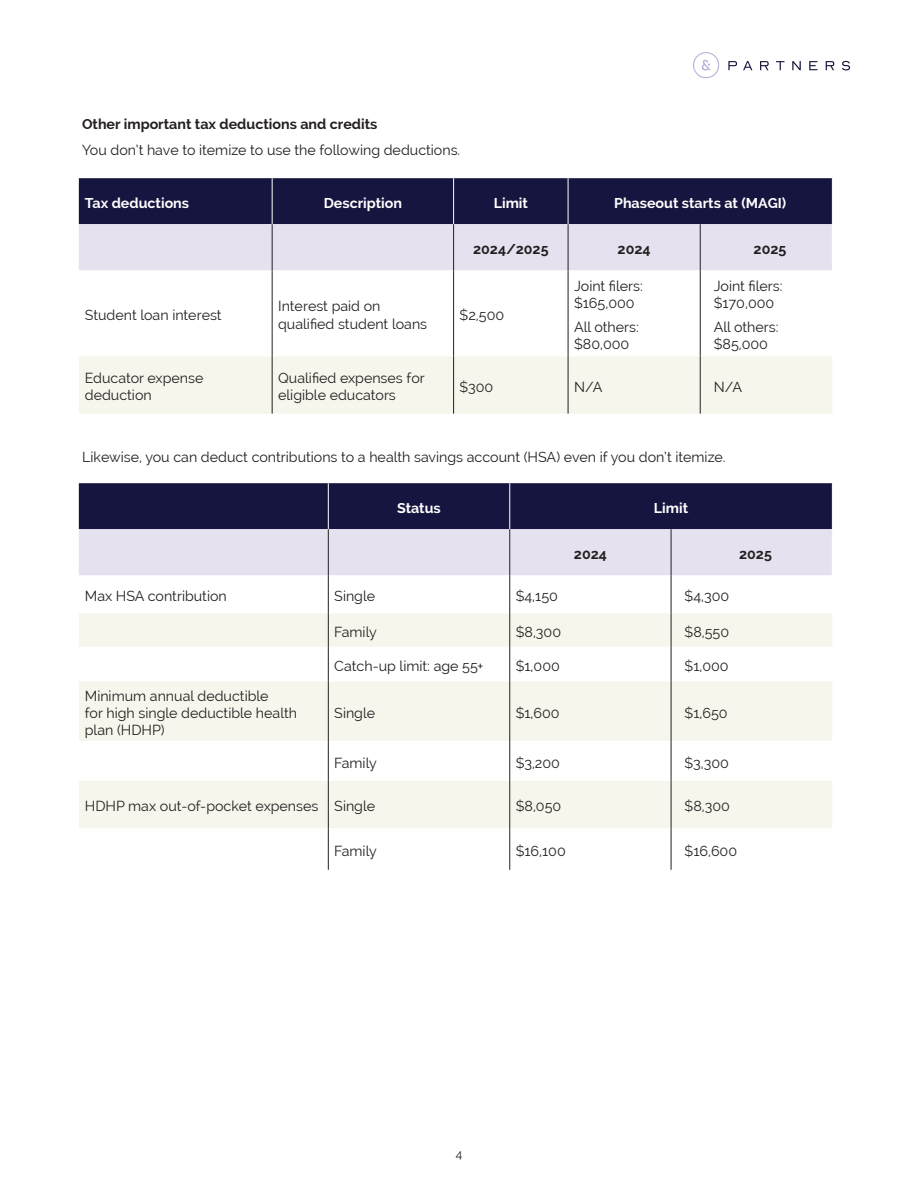
<style>
.page{position:relative;width:918px;height:1188px;background:#fff}
.page>*{position:absolute;margin:0;border:0;box-sizing:border-box;transform-origin:0 0}
.Body_Copy{font:14.25px/17.1px "Raleway";color:#231f20}
.Table_header_white{font:700 14.25px "Raleway";color:#fff}
.Body_Copy-2{font:700 14.25px "Raleway";color:#231f20}
.Table_header_white-2{font:700 14.25px "Raleway";color:#231f20}
.t1{font:12px "Raleway";color:#231f20}
</style>
<div class="page">
<svg style="left:79px;top:178px;width:753px;height:92px;background:#7d7b97"></svg>
<div style="left:79px;top:356px;width:753px;height:58px;background:#f6f6ed"></div>
<hr style="left:272px;top:178px;width:1px;height:46px;background:#fff">
<hr style="left:453px;top:178px;width:1px;height:46px;background:#fff">
<hr style="left:568px;top:178px;width:1px;height:46px;background:#fff">
<hr style="left:272px;top:270px;width:1px;height:86px;background:#231f20">
<hr style="left:453px;top:270px;width:1px;height:86px;background:#231f20">
<hr style="left:568px;top:270px;width:1px;height:86px;background:#231f20">
<hr style="left:700px;top:270px;width:1px;height:86px;background:#231f20">
<hr style="left:272px;top:356px;width:1px;height:58px;background:#231f20">
<hr style="left:453px;top:356px;width:1px;height:58px;background:#231f20">
<hr style="left:568px;top:356px;width:1px;height:58px;background:#231f20">
<hr style="left:700px;top:356px;width:1px;height:58px;background:#231f20">
<hr style="left:272px;top:224px;width:1px;height:46px;background:#231f20">
<hr style="left:453px;top:224px;width:1px;height:46px;background:#231f20">
<hr style="left:568px;top:224px;width:1px;height:46px;background:#231f20">
<hr style="left:700px;top:224px;width:1px;height:46px;background:#231f20">
<svg style="left:79px;top:483px;width:753px;height:92px;background:#7d7b97"></svg>
<svg style="left:79px;top:613px;width:753px;height:215px;fill:#f6f6ed"></svg>
<hr style="left:328px;top:483px;width:1px;height:46px;background:#fff">
<hr style="left:510px;top:483px;width:1px;height:46px;background:#fff">
<hr style="left:328px;top:575px;width:1px;height:38px;background:#231f20">
<hr style="left:510px;top:575px;width:1px;height:38px;background:#231f20">
<hr style="left:671px;top:575px;width:1px;height:38px;background:#231f20">
<hr style="left:328px;top:613px;width:1px;height:34px;background:#231f20">
<hr style="left:510px;top:613px;width:1px;height:34px;background:#231f20">
<hr style="left:671px;top:613px;width:1px;height:34px;background:#231f20">
<hr style="left:328px;top:647px;width:1px;height:34px;background:#231f20">
<hr style="left:510px;top:647px;width:1px;height:34px;background:#231f20">
<hr style="left:671px;top:647px;width:1px;height:34px;background:#231f20">
<hr style="left:328px;top:681px;width:1px;height:60px;background:#231f20">
<hr style="left:510px;top:681px;width:1px;height:60px;background:#231f20">
<hr style="left:671px;top:681px;width:1px;height:60px;background:#231f20">
<hr style="left:328px;top:741px;width:1px;height:40px;background:#231f20">
<hr style="left:510px;top:741px;width:1px;height:40px;background:#231f20">
<hr style="left:671px;top:741px;width:1px;height:40px;background:#231f20">
<hr style="left:328px;top:781px;width:1px;height:47px;background:#231f20">
<hr style="left:510px;top:781px;width:1px;height:47px;background:#231f20">
<hr style="left:671px;top:781px;width:1px;height:47px;background:#231f20">
<hr style="left:328px;top:828px;width:1px;height:42px;background:#231f20">
<hr style="left:510px;top:828px;width:1px;height:42px;background:#231f20">
<hr style="left:671px;top:828px;width:1px;height:42px;background:#231f20">
<hr style="left:328px;top:529px;width:1px;height:46px;background:#231f20">
<hr style="left:510px;top:529px;width:1px;height:46px;background:#231f20">
<hr style="left:671px;top:529px;width:1px;height:46px;background:#231f20">
<svg style="left:693px;top:52px;width:26px;height:26px"></svg>
<svg style="left:728px;top:61px;width:9px;height:9px"></svg>
<svg style="left:743px;top:61px;width:9px;height:9px"></svg>
<svg style="left:760px;top:61px;width:9px;height:9px"></svg>
<svg style="left:776px;top:61px;width:9px;height:9px"></svg>
<svg style="left:792px;top:61px;width:9px;height:9px"></svg>
<svg style="left:809px;top:61px;width:9px;height:9px"></svg>
<svg style="left:826px;top:61px;width:8px;height:9px"></svg>
<svg style="left:842px;top:61px;width:8px;height:9px"></svg>
<p class="Body_Copy-2" style="left:82px;top:116px;width:297px">Other important tax deductions and credits</p>
<p class="Body_Copy" style="left:82px;top:142px;width:380px">You don’t have to itemize to use the following deductions.</p>
<p class="Table_header_white" style="left:85px;top:195px;width:106px">Tax deductions</p>
<p class="Table_header_white" style="left:324px;top:195px;width:80px">Description</p>
<p class="Table_header_white" style="left:494px;top:195px;width:36px">Limit</p>
<p class="Table_header_white" style="left:614px;top:195px;width:174px">Phaseout starts at (MAGI)</p>
<p class="Table_header_white-2" style="left:473px;top:241px;width:77px">2024/2025</p>
<p class="Table_header_white-2" style="left:618px;top:241px;width:35px">2024</p>
<p class="Table_header_white-2" style="left:754px;top:241px;width:34px">2025</p>
<p class="Body_Copy" style="left:85px;top:306px;width:138px">Student loan interest</p>
<p class="Body_Copy" style="left:278px;top:298px;width:151px">Interest paid on qualified student loans</p>
<p class="Body_Copy" style="left:460px;top:306px;width:46px">$2,500</p>
<p class="Body_Copy" style="left:574px;top:277px;width:70px">Joint filers: $165,000</p>
<p class="Body_Copy" style="left:574px;top:318px;width:66px">All others: $80,000</p>
<p class="Body_Copy" style="left:714px;top:277px;width:70px">Joint filers: $170,000</p>
<p class="Body_Copy" style="left:714px;top:318px;width:66px">All others: $85,000</p>
<p class="Body_Copy" style="left:85px;top:370px;width:120px">Educator expense deduction</p>
<p class="Body_Copy" style="left:278px;top:370px;width:148px">Qualified expenses for eligible educators</p>
<p class="Body_Copy" style="left:460px;top:378px;width:35px">$300</p>
<p class="Body_Copy" style="left:574px;top:378px;width:30px">N/A</p>
<p class="Body_Copy" style="left:714px;top:378px;width:30px">N/A</p>
<p class="Body_Copy" style="left:82px;top:448px;width:645px">Likewise, you can deduct contributions to a health savings account (HSA) even if you don’t itemize.</p>
<p class="Table_header_white" style="left:397px;top:500px;width:45px">Status</p>
<p class="Table_header_white" style="left:654px;top:500px;width:36px">Limit</p>
<p class="Table_header_white-2" style="left:574px;top:546px;width:35px">2024</p>
<p class="Table_header_white-2" style="left:739px;top:546px;width:34px">2025</p>
<p class="Body_Copy" style="left:85px;top:587px;width:143px">Max HSA contribution</p>
<p class="Body_Copy" style="left:334px;top:587px;width:42px">Single</p>
<p class="Body_Copy" style="left:516px;top:587px;width:44px">$4,150</p>
<p class="Body_Copy" style="left:685px;top:587px;width:46px">$4,300</p>
<p class="Body_Copy" style="left:334px;top:623px;width:44px">Family</p>
<p class="Body_Copy" style="left:516px;top:623px;width:47px">$8,300</p>
<p class="Body_Copy" style="left:685px;top:623px;width:46px">$8,550</p>
<p class="Body_Copy" style="left:334px;top:657px;width:151px">Catch-up limit: age 55+</p>
<p class="Body_Copy" style="left:516px;top:657px;width:46px">$1,000</p>
<p class="Body_Copy" style="left:685px;top:657px;width:46px">$1,000</p>
<p class="Body_Copy" style="left:85px;top:687px;width:214px">Minimum annual deductible<br>for high single deductible health plan (HDHP)</p>
<p class="Body_Copy" style="left:334px;top:704px;width:42px">Single</p>
<p class="Body_Copy" style="left:516px;top:704px;width:45px">$1,600</p>
<p class="Body_Copy" style="left:685px;top:704px;width:45px">$1,650</p>
<p class="Body_Copy" style="left:334px;top:754px;width:44px">Family</p>
<p class="Body_Copy" style="left:516px;top:754px;width:46px">$3,200</p>
<p class="Body_Copy" style="left:685px;top:754px;width:46px">$3,300</p>
<p class="Body_Copy" style="left:85px;top:798px;width:235px">HDHP max out-of-pocket expenses</p>
<p class="Body_Copy" style="left:334px;top:798px;width:42px">Single</p>
<p class="Body_Copy" style="left:516px;top:798px;width:47px">$8,050</p>
<p class="Body_Copy" style="left:685px;top:798px;width:47px">$8,300</p>
<p class="Body_Copy" style="left:334px;top:842px;width:44px">Family</p>
<p class="Body_Copy" style="left:516px;top:842px;width:52px">$16,100</p>
<p class="Body_Copy" style="left:685px;top:842px;width:54px">$16,600</p>
<p class="t1" style="left:456px;top:1147px;width:8px">4</p>
</div>
